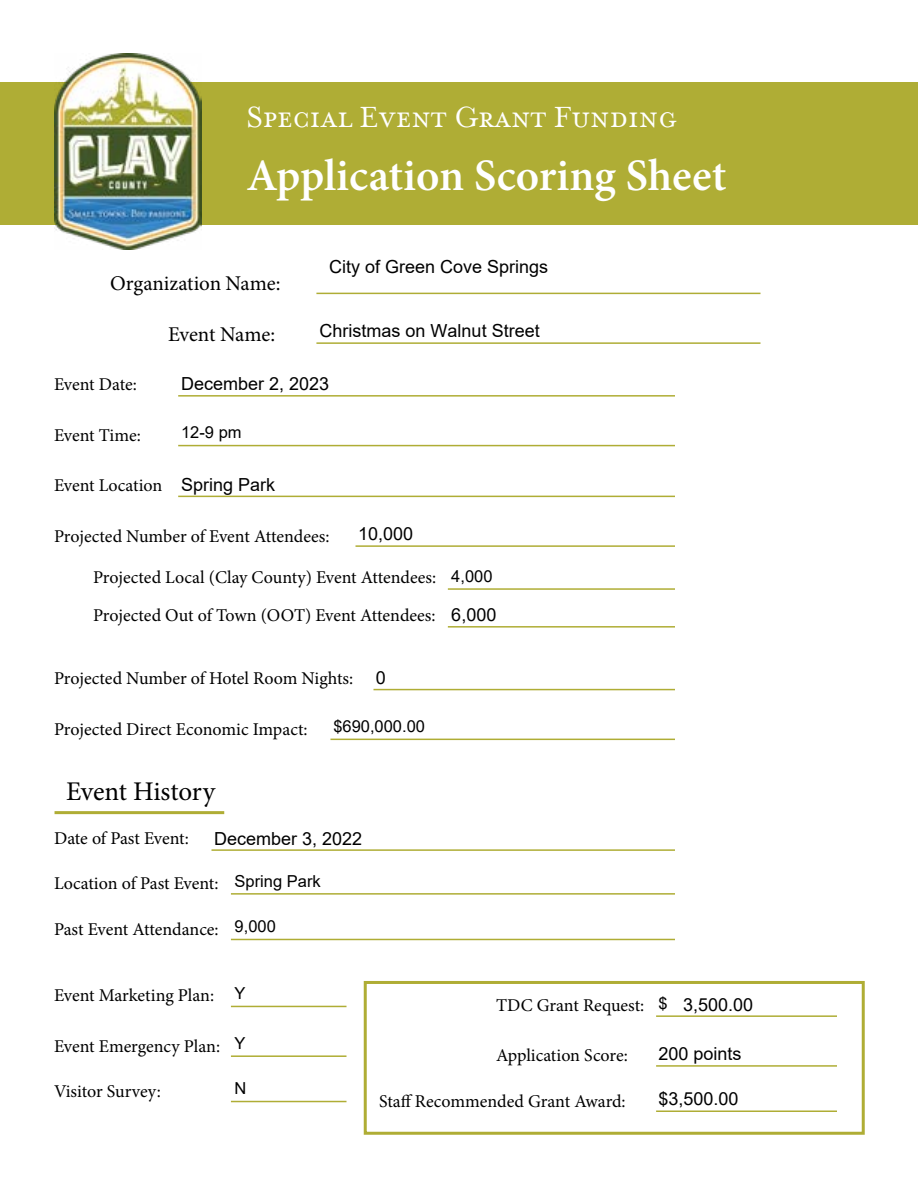
<style>
.page{position:relative;width:918px;height:1188px;background:#fff}
.page>*{position:absolute;margin:0;border:0;box-sizing:border-box;transform-origin:0 0}
.t1{font:600 45px "Minion Pro";color:#fff}
.t2{font:33px "Mrs Eaves Small Caps";color:#fff}
.t3{font:27px "Minion Pro";letter-spacing:-.005em;color:#000}
.t4{font:21px "Minion Pro";letter-spacing:-.01em;color:#000}
.t5{font:18px "Minion Pro";letter-spacing:-.005em;color:#000}
.t6{font:18px "Arial";color:#000}
.t7{font:16.5px "Arial";color:#000}
</style>
<div class="page">
<hr style="left:316px;top:293px;width:445px;height:1px;background:#afad35">
<hr style="left:178px;top:395px;width:497px;height:2px;background:#afad35">
<hr style="left:178px;top:496px;width:497px;height:1px;background:#afad35">
<hr style="left:448px;top:588px;width:227px;height:2px;background:#afad35">
<hr style="left:448px;top:626px;width:227px;height:2px;background:#afad35">
<hr style="left:374px;top:689px;width:301px;height:1px;background:#afad35">
<hr style="left:212px;top:849px;width:463px;height:2px;background:#afad35">
<hr style="left:55px;top:811px;width:169px;height:3px;background:#afad35">
<hr style="left:231px;top:1006px;width:116px;height:1px;background:#afad35">
<hr style="left:656px;top:1015px;width:181px;height:2px;background:#afad35">
<hr style="left:316px;top:342px;width:445px;height:2px;background:#afad35">
<hr style="left:178px;top:445px;width:497px;height:1px;background:#afad35">
<hr style="left:356px;top:545px;width:319px;height:2px;background:#afad35">
<hr style="left:330px;top:739px;width:345px;height:1px;background:#afad35">
<hr style="left:231px;top:893px;width:444px;height:2px;background:#afad35">
<hr style="left:231px;top:939px;width:444px;height:1px;background:#afad35">
<hr style="left:231px;top:1055px;width:116px;height:2px;background:#afad35">
<hr style="left:656px;top:1065px;width:181px;height:2px;background:#afad35">
<hr style="left:231px;top:1101px;width:116px;height:1px;background:#afad35">
<hr style="left:656px;top:1110px;width:181px;height:2px;background:#afad35">
<div style="left:364px;top:981px;width:501px;height:154px;border:3px solid #afad35"></div>
<div style="left:0;top:82px;width:918px;height:143px;background:#afad35"></div>
<img style="left:54px;top:54px;width:148px;height:196px">
<p class="t2" style="left:246px;top:100px;width:432px">Special Event Grant Funding</p>
<p class="t1" style="left:246px;top:145px;width:481px">Application Scoring Sheet</p>
<p class="t4" style="left:110px;top:269px;width:172px">Organization Name:</p>
<p class="t4" style="left:168px;top:320px;width:109px">Event Name:</p>
<p class="t6" style="left:329px;top:254px;width:221px">City of Green Cove Springs</p>
<p class="t6" style="left:320px;top:318px;width:222px">Christmas on Walnut Street</p>
<p class="t5" style="left:54px;top:372px;width:84px">Event Date:</p>
<p class="t5" style="left:54px;top:423px;width:88px">Event Time:</p>
<p class="t5" style="left:54px;top:473px;width:110px">Event Location</p>
<p class="t6" style="left:181px;top:372px;width:150px">December 2, 2023</p>
<p class="t7" style="left:181px;top:421px;width:62px">12-9 pm</p>
<p class="t6" style="left:181px;top:472px;width:96px">Spring Park</p>
<p class="t5" style="left:54px;top:524px;width:277px">Projected Number of Event Attendees:</p>
<p class="t6" style="left:358px;top:521px;width:57px">10,000</p>
<p class="t5" style="left:93px;top:566px;width:345px">Projected Local (Clay County) Event Attendees:</p>
<p class="t5" style="left:93px;top:603px;width:344px">Projected Out of Town (OOT) Event Attendees:</p>
<p class="t7" style="left:451px;top:565px;width:43px">4,000</p>
<p class="t6" style="left:451px;top:602px;width:47px">6,000</p>
<p class="t6" style="left:376px;top:665px;width:12px">0</p>
<p class="t7" style="left:333px;top:715px;width:93px">$690,000.00</p>
<p class="t5" style="left:54px;top:666px;width:301px">Projected Number of Hotel Room Nights:</p>
<p class="t5" style="left:54px;top:717px;width:255px">Projected Direct Economic Impact:</p>
<p class="t3" style="left:66px;top:773px;width:151px">Event History</p>
<p class="t6" style="left:214px;top:826px;width:150px">December 3, 2022</p>
<p class="t7" style="left:235px;top:870px;width:88px">Spring Park</p>
<p class="t7" style="left:235px;top:915px;width:43px">9,000</p>
<p class="t5" style="left:54px;top:827px;width:136px">Date of Past Event:</p>
<p class="t5" style="left:54px;top:871px;width:166px">Location of Past Event:</p>
<p class="t5" style="left:54px;top:917px;width:166px">Past Event Attendance:</p>
<p class="t7" style="left:235px;top:982px;width:13px">Y</p>
<p class="t7" style="left:235px;top:1032px;width:13px">Y</p>
<p class="t7" style="left:235px;top:1077px;width:13px">N</p>
<p class="t5" style="left:54px;top:983px;width:162px">Event Marketing Plan:</p>
<p class="t5" style="left:496px;top:993px;width:150px">TDC Grant Request:</p>
<p class="t5" style="left:54px;top:1034px;width:168px">Event Emergency Plan:</p>
<p class="t5" style="left:496px;top:1044px;width:133px">Application Score:</p>
<p class="t5" style="left:54px;top:1079px;width:108px">Visitor Survey:</p>
<p class="t5" style="left:379px;top:1089px;width:248px">Staff Recommended Grant Award:</p>
<p class="t7" style="left:658px;top:992px;width:11px">$</p>
<p class="t6" style="left:658px;top:1041px;width:85px">200 points</p>
<p class="t6" style="left:683px;top:992px;width:72px">3,500.00</p>
<p class="t6" style="left:658px;top:1086px;width:82px">$3,500.00</p>
</div>
